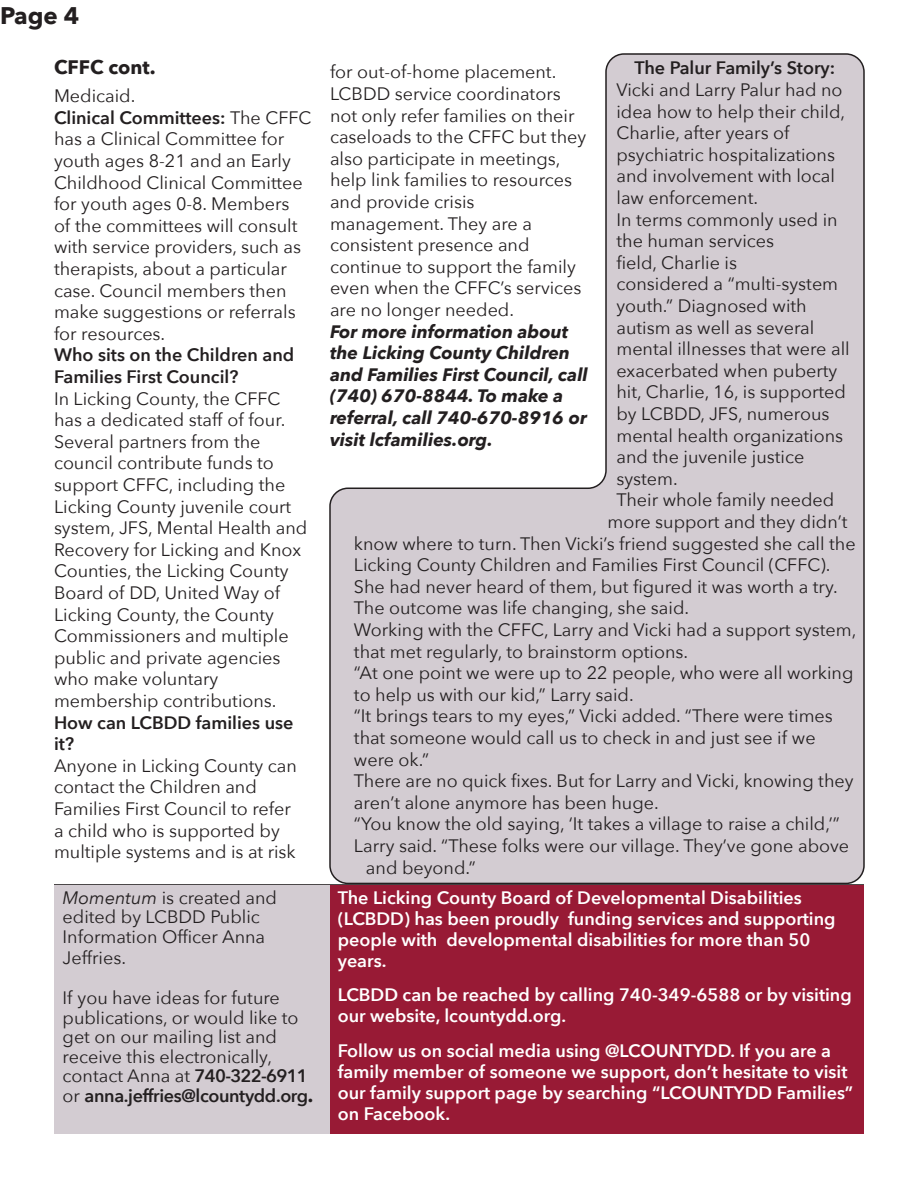
<style>
.page{position:relative;width:918px;height:1188px;background:#fff}
.page>*{position:absolute;margin:0;border:0;box-sizing:border-box;transform-origin:0 0}
.t1{font:700 24px "Avenir Next";color:#231f20}
.t2{font:700 19.5px "Avenir Next";color:#231f20}
.t3{font:18px/21.6px "Avenir Next";color:#231f20}
.t4{font:600 18px/21px "Avenir Next";color:#fff}
.t5{font:italic 700 18px/21.6px "Avenir Next";color:#231f20}
.t6{font:600 18px/21.6px "Avenir Next";color:#231f20}
.t7{font:600 18px "Avenir Next";letter-spacing:-.02em;color:#231f20}
.s1{font-weight:600}
.s2{font-style:italic}
.s3{font-weight:400}
.s4{font-weight:700}
</style>
<div class="page">
<hr style="left:54px;top:884px;width:810px;height:3px;background:#231f20">
<div style="left:54px;top:886px;width:276px;height:248px;background:#d3ccd2"></div>
<div style="left:330px;top:886px;width:534px;height:248px;background:#981a35"></div>
<svg style="left:328px;top:53px;width:537px;height:832px"></svg>
<p class="t1" style="left:0;top:-5px;width:81px">Page 4</p>
<p class="t2" style="left:54px;top:50px;width:103px">CFFC cont.</p>
<p class="t6" style="left:634px;top:57px;width:202px">The Palur Family’s Story:</p>
<p class="t3" style="left:616px;top:78px;width:230px">Vicki and Larry Palur had no idea how to help their child,<br>Charlie, after years of</p>
<p class="t3" style="left:616px;top:143px;width:220px;text-align:justify">psychiatric hospitalizations and involvement with local law enforcement.</p>
<p class="t3" style="left:616px;top:208px;width:223px">In terms commonly used in the human services</p>
<p class="t3" style="left:616px;top:251px;width:122px">field, Charlie is</p>
<p class="t3" style="left:616px;top:273px;width:223px">considered a “multi-system youth.” Diagnosed with</p>
<p class="t3" style="left:616px;top:316px;width:235px">autism as well as several mental illnesses that were all</p>
<p class="t3" style="left:616px;top:359px;width:231px">exacerbated when puberty hit, Charlie, 16, is supported by LCBDD, JFS, numerous mental health organizations and the juvenile justice</p>
<p class="t3" style="left:616px;top:467px;width:63px">system.</p>
<p class="t3" style="left:616px;top:489px;width:219px">Their whole family needed</p>
<p class="t3" style="left:607px;top:510px;width:242px">more support and they didn’t</p>
<p class="t3" style="left:354px;top:532px;width:503px">know where to turn. Then Vicki’s friend suggested she call the</p>
<p class="t3" style="left:354px;top:553px;width:478px">Licking County Children and Families First Council (CFFC).</p>
<p class="t3" style="left:354px;top:575px;width:485px">She had never heard of them, but figured it was worth a try.</p>
<p class="t3" style="left:354px;top:597px;width:337px">The outcome was life changing, she said.</p>
<p class="t3" style="left:354px;top:618px;width:504px">Working with the CFFC, Larry and Vicki had a support system, that met regularly, to brainstorm options.</p>
<p class="t3" style="left:354px;top:661px;width:501px">“At one point we were up to 22 people, who were all working to help us with our kid,” Larry said.</p>
<p class="t3" style="left:354px;top:705px;width:480px">“It brings tears to my eyes,” Vicki added. “There were times that someone would call us to check in and just see if we were ok.”</p>
<p class="t3" style="left:354px;top:769px;width:501px">There are no quick fixes. But for Larry and Vicki, knowing they aren’t alone anymore has been huge.</p>
<p class="t3" style="left:354px;top:813px;width:487px">“You know the old saying, ‘It takes a village to raise a child,’”</p>
<p class="t3" style="left:354px;top:834px;width:497px">Larry said. “These folks were our village. They’ve gone above</p>
<p class="t3" style="left:366px;top:856px;width:111px">and beyond.”</p>
<p class="t3" style="left:330px;top:61px;width:228px">for out-of-home placement.</p>
<p class="t3" style="left:330px;top:82px;width:258px">LCBDD service coordinators not only refer families on their caseloads to the CFFC but they also participate in meetings, help link families to resources and provide crisis</p>
<p class="t3" style="left:330px;top:212px;width:203px">management. They are a</p>
<p class="t3" style="left:330px;top:233px;width:201px">consistent presence and</p>
<p class="t3" style="left:330px;top:255px;width:253px">continue to support the family even when the CFFC’s services are no longer needed.</p>
<p class="t5" style="left:330px;top:320px;width:259px">For more information about the Licking County Children and Families First Council, call (740) 670-8844. To make a referral, call 740-670-8916 or visit lcfamilies.org.</p>
<p class="t3" style="left:54px;top:84px;width:83px">Medicaid.</p>
<p class="t3" style="left:54px;top:106px;width:259px"><span class="s1">Clinical Committees:</span> The CFFC has a Clinical Committee for youth ages 8-21 and an Early<br>Childhood Clinical Committee for youth ages 0-8. Members<br>of the committees will consult with service providers, such as therapists, about a particular case. Council members then make suggestions or referrals for resources.</p>
<p class="t6" style="left:54px;top:344px;width:242px">Who sits on the Children and<br>Families First Council?</p>
<p class="t3" style="left:54px;top:387px;width:255px">In Licking County, the CFFC has a dedicated staff of four.<br>Several partners from the council contribute funds to support CFFC, including the<br>Licking County juvenile court system, JFS, Mental Health and<br>Recovery for Licking and Knox<br>Counties, the Licking County<br>Board of DD, United Way of<br>Licking County, the County<br>Commissioners and multiple public and private agencies who make voluntary</p>
<p class="t3" style="left:54px;top:689px;width:224px">membership contributions.</p>
<p class="t6" style="left:54px;top:711px;width:241px">How can LCBDD families use it?</p>
<p class="t3" style="left:54px;top:754px;width:244px">Anyone in Licking County can contact the Children and</p>
<p class="t3" style="left:54px;top:797px;width:243px">Families First Council to refer a child who is supported by multiple systems and is at risk</p>
<p class="t3" style="left:63px;top:886px;width:216px"><span class="s2">Momentum</span> is created and</p>
<p class="t3" style="left:63px;top:905px;width:199px">edited by LCBDD Public</p>
<p class="t3" style="left:63px;top:925px;width:204px">Information Officer Anna</p>
<p class="t3" style="left:63px;top:946px;width:65px">Jeffries.</p>
<p class="t3" style="left:63px;top:986px;width:219px">If you have ideas for future</p>
<p class="t3" style="left:63px;top:1007px;width:237px;line-height:19.5px">publications, or would like to get on our mailing list and</p>
<p class="t3" style="left:63px;top:1045px;width:211px">receive this electronically,</p>
<p class="t3" style="left:63px;top:1064px;width:247px">contact Anna at <span class="s1">740-322-6911</span></p>
<p class="t7" style="left:63px;top:1080px;width:252px"><span class="s3">or</span> anna.jeffries@lcountydd.org<span class="s4">.</span></p>
<p class="t4" style="left:338px;top:886px;width:499px">The Licking County Board of Developmental Disabilities (LCBDD) has been proudly funding services and supporting people with developmental disabilities for more than 50 years.</p>
<p class="t4" style="left:338px;top:984px;width:516px">LCBDD can be reached by calling 740-349-6588 or by visiting our website, lcountydd.org.</p>
<p class="t4" style="left:338px;top:1039px;width:517px">Follow us on social media using @LCOUNTYDD. If you are a family member of someone we support, don’t hesitate to visit our family support page by searching “LCOUNTYDD Families” on Facebook.</p>
</div>
